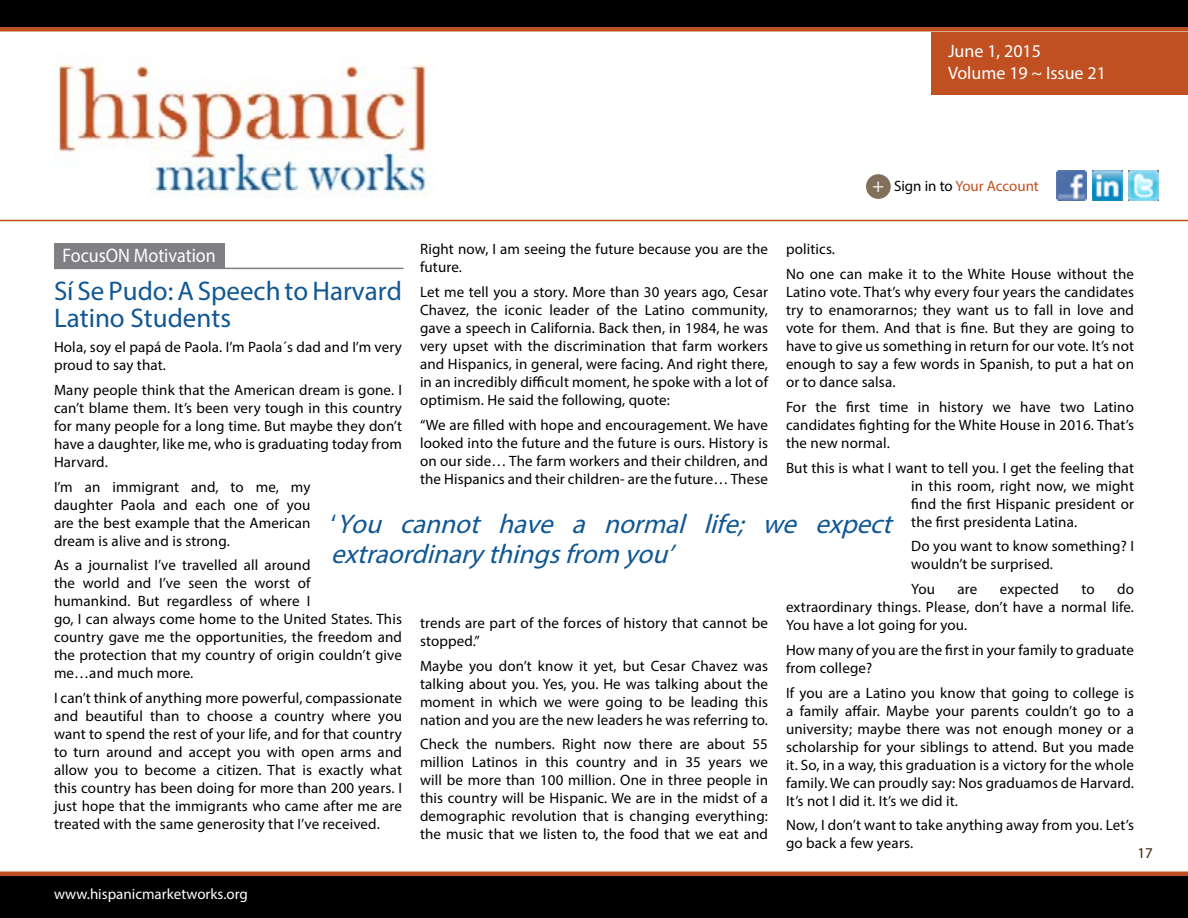
<style>
.page{position:relative;width:1188px;height:918px;background:#fff}
.page>*{position:absolute;margin:0;border:0;box-sizing:border-box;transform-origin:0 0}
.t1{font:italic 27px/30px "Myriad Pro";color:#105794}
.t2{font:27px/27px "Myriad Pro";color:#105794}
.t3{font:19.65px "Myriad Pro";color:#fff;scale:.92 1}
.t4{font:18px/21.6px "Myriad Pro";color:#fff}
.t5{font:15px/18px "Myriad Pro";letter-spacing:.01em;color:#000;text-align:justify}
.t6{font:15px "Myriad Pro";color:#fff}
.t7{font:15px "Myriad Pro";color:#c05021}
.t8{font:15px "Myriad Pro";color:#3f2100}
.s1{font-size:19.5px;color:#fff}
.s2{color:#000}
.s3{font-style:normal}
</style>
<div class="page">
<div style="left:0;top:874px;width:1188px;height:44px;background:#000"></div>
<hr style="left:0;top:872px;width:1188px;height:4px;background:#c05021">
<div style="left:0;top:27px;width:1188px;height:5px;background:#c05021"></div>
<div style="left:932px;top:32px;width:256px;height:62px;background:#c05021"></div>
<img style="left:1057px;top:170px;width:30px;height:30px">
<img style="left:1129px;top:170px;width:30px;height:30px">
<img style="left:1093px;top:170px;width:30px;height:30px">
<div style="left:866px;top:174px;width:25px;height:25px;background:#826f59;border-radius:50%"></div>
<div style="left:0;top:0;width:1188px;height:27px;background:#000"></div>
<hr style="left:0;top:220px;width:1188px;height:1px;background:#c05021">
<img style="left:54px;top:54px;width:381px;height:144px">
<div style="left:54px;top:243px;width:171px;height:25px;background:#807f83"></div>
<hr style="left:54px;top:268px;width:350px;height:1px;background:#807f83">
<p class="t4" style="left:948px;top:40px;width:159px">June 1, 2015<br>Volume 19 ~ Issue 21</p>
<p class="t7" style="left:872px;top:177px;width:168px"><span class="s1">+</span> <span class="s2">Sign in to</span> Your Account</p>
<p class="t5" style="left:420px;top:240px;width:350px">Right now, I am seeing the future because you are the future.</p>
<p class="t5" style="left:420px;top:283px;width:350px">Let me tell you a story. More than 30 years ago, Cesar Chavez, the iconic leader of the Latino community, gave a speech in California. Back then, in 1984, he was very upset with the discrimination that farm workers and Hispanics, in general, were facing. And right there, in an incredibly difficult moment, he spoke with a lot of optimism. He said the following, quote:</p>
<p class="t5" style="left:420px;top:415px;width:350px">“We are filled with hope and encouragement. We have looked into the future and the future is ours. History is on our side… The farm workers and their children, and the Hispanics and their children- are the future… These</p>
<p class="t5" style="left:786px;top:237px;width:350px;line-height:24.8px">politics.<br>No one can make it to the White House without the</p>
<p class="t5" style="left:786px;top:283px;width:350px">Latino vote. That’s why every four years the candidates try to enamorarnos; they want us to fall in love and vote for them. And that is fine. But they are going to have to give us something in return for our vote. It’s not enough to say a few words in Spanish, to put a hat on or to dance salsa.</p>
<p class="t5" style="left:786px;top:397px;width:349px">For the first time in history we have two Latino candidates fighting for the White House in 2016. That’s the new normal.</p>
<p class="t5" style="left:911px;top:458px;width:224px;text-indent:-125px">But this is what I want to tell you. I get the feeling that in this room, right now, we might find the first Hispanic president or the first presidenta Latina.</p>
<p class="t5" style="left:911px;top:537px;width:224px">Do you want to know something? I wouldn’t be surprised.</p>
<p class="t5" style="left:911px;top:580px;width:25px">You</p>
<p class="t5" style="left:957px;top:580px;width:21px">are</p>
<p class="t5" style="left:1000px;top:580px;width:61px">expected</p>
<p class="t5" style="left:1081px;top:580px;width:15px">to</p>
<h2 class="t3" style="left:63px;top:243px;width:168px">FocusON Motivation</h2>
<h1 class="t2" style="left:54px;top:277px;width:349px">Sí Se Pudo: A Speech to Harvard<br>Latino Students</h1>
<p class="t5" style="left:54px;top:338px;width:350px">Hola, soy el papá de Paola. I’m Paola´s dad and I’m very proud to say that.</p>
<p class="t5" style="left:54px;top:381px;width:350px">Many people think that the American dream is gone. I can’t blame them. It’s been very tough in this country for many people for a long time. But maybe they don’t have a daughter, like me, who is graduating today from Harvard.</p>
<p class="t5" style="left:54px;top:477px;width:258px">I’m an immigrant and, to me, my daughter Paola and each one of you are the best example that the American dream is alive and is strong.</p>
<p class="t5" style="left:54px;top:556px;width:350px;text-align:left">As a journalist I’ve travelled all around<br>the world and I’ve seen the worst of<br>humankind. But regardless of where I<br>go, I can always come home to the United States. This country gave me the opportunities, the freedom and the protection that my country of origin couldn’t give me…and much more.</p>
<p class="t5" style="left:54px;top:689px;width:350px">I can’t think of anything more powerful, compassionate and beautiful than to choose a country where you want to spend the rest of your life, and for that country to turn around and accept you with open arms and allow you to become a citizen. That is exactly what this country has been doing for more than 200 years. I just hope that the immigrants who came after me are treated with the same generosity that I’ve received.</p>
<h1 class="t1" style="left:331px;top:508px;width:570px"><span class="s3">‘</span> You cannot have a normal life; we expect extraordinarythingsfrom you’</h1>
<p class="t5" style="left:786px;top:580px;width:350px;text-indent:331px">do extraordinary things. Please, don’t have a normal life.<br>You have a lot going for you.</p>
<p class="t5" style="left:786px;top:640px;width:350px">How many of you are the first in your family to graduate from college?</p>
<p class="t5" style="left:786px;top:683px;width:350px">If you are a Latino you know that going to college is a family affair. Maybe your parents couldn’t go to a university; maybe there was not enough money or a scholarship for your siblings to attend. But you made it. So, in a way, this graduation is a victory for the whole family. We can proudly say: Nos graduamos de Harvard.<br>It’s not I did it. It’s we did it.</p>
<p class="t5" style="left:786px;top:816px;width:350px">Now, I don’t want to take anything away from you. Let’s go back a few years.</p>
<p class="t5" style="left:420px;top:613px;width:349px">trends are part of the forces of history that cannot be stopped.”</p>
<p class="t5" style="left:420px;top:656px;width:350px">Maybe you don’t know it yet, but Cesar Chavez was talking about you. Yes, you. He was talking about the moment in which we were going to be leading this nation and you are the new leaders he was referring to.</p>
<p class="t5" style="left:420px;top:735px;width:350px">Check the numbers. Right now there are about 55 million Latinos in this country and in 35 years we will be more than 100 million. One in three people in this country will be Hispanic. We are in the midst of a demographic revolution that is changing everything: the music that we listen to, the food that we eat and</p>
<p class="t8" style="left:1137px;top:844px;width:17px">17</p>
<p class="t6" style="left:54px;top:884px;width:195px">www.hispanicmarketworks.org</p>
</div>
